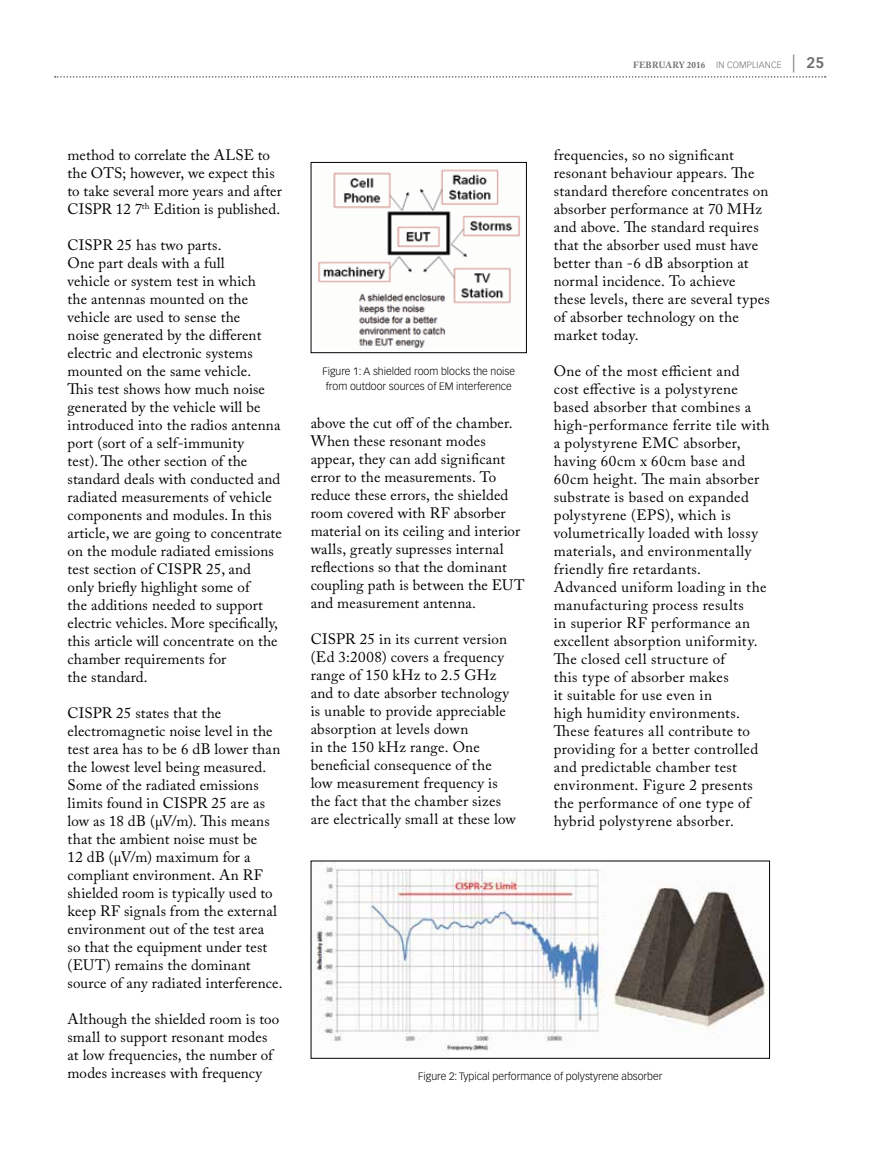
<style>
.page{position:relative;width:878px;height:1175px;background:#fff}
.page>*{position:absolute;margin:0;border:0;box-sizing:border-box;transform-origin:0 0}
.t1{font:15px/18px "Adobe Caslon Pro";letter-spacing:.015em;color:#000}
.t2{font:300 10.5px/15px "Vectora LT Std";color:#000;text-align:center}
.t3{font:700 9px "Adobe Caslon Pro";letter-spacing:.02em;color:#6d6e71}
.s1{font-family:"Vectora LT Std";font-weight:300}
.s2{font-family:"Vectora LT Std";font-weight:300;font-size:18px}
.s3{font-family:"Vectora LT Std";font-size:15px}
</style>
<div class="page">
<svg style="left:55px;top:76px;width:770px;height:2px"></svg>
<img style="left:318px;top:169px;width:203px;height:179px">
<div style="left:310px;top:162px;width:216px;height:191px;border:1px solid #000"></div>
<img style="left:313px;top:862px;width:455px;height:189px">
<p class="t3" style="left:633px;top:60px;width:193px">FEBRUARY 2016 <span class="s1">IN COMPLIANCE</span> <span class="s2">|</span> <span class="s3">25</span></p>
<p class="t1" style="left:68px;top:145px;width:216px">method to correlate the ALSE to the OTS; however, we expect this to take several more years and after CISPR 12 7<sup>th</sup> Edition is published.</p>
<p class="t1" style="left:68px;top:235px;width:216px">CISPR 25 has two parts.<br>One part deals with a full<br>vehicle or system test in which<br>the antennas mounted on the vehicle are used to sense the<br>noise generated by the different electric and electronic systems mounted on the same vehicle.<br>This test shows how much noise generated by the vehicle will be introduced into the radios antenna port (sort of a self-immunity<br>test). The other section of the standard deals with conducted and radiated measurements of vehicle components and modules. In this article, we are going to concentrate on the module radiated emissions test section of CISPR 25, and<br>only briefly highlight some of<br>the additions needed to support electric vehicles. More specifically, this article will concentrate on the chamber requirements for<br>the standard.</p>
<p class="t1" style="left:68px;top:703px;width:216px">CISPR 25 states that the electromagnetic noise level in the test area has to be 6 dB lower than the lowest level being measured.<br>Some of the radiated emissions limits found in CISPR 25 are as low as 18 dB (μV/m). This means that the ambient noise must be<br>12 dB (μV/m) maximum for a compliant environment. An RF shielded room is typically used to keep RF signals from the external environment out of the test area<br>so that the equipment under test (EUT) remains the dominant source of any radiated interference.</p>
<p class="t1" style="left:68px;top:1009px;width:213px">Although the shielded room is too small to support resonant modes at low frequencies, the number of modes increases with frequency</p>
<p class="t2" style="left:322px;top:364px;width:194px">Figure 1: A shielded room blocks the noise from outdoor sources of EM interference</p>
<p class="t1" style="left:311px;top:414px;width:215px">above the cut off of the chamber.<br>When these resonant modes appear, they can add significant error to the measurements. To reduce these errors, the shielded room covered with RF absorber material on its ceiling and interior walls, greatly supresses internal reflections so that the dominant coupling path is between the EUT and measurement antenna.</p>
<p class="t1" style="left:311px;top:630px;width:207px">CISPR 25 in its current version (Ed 3:2008) covers a frequency range of 150 kHz to 2.5 GHz and to date absorber technology is unable to provide appreciable absorption at levels down<br>in the 150 kHz range. One beneficial consequence of the low measurement frequency is the fact that the chamber sizes are electrically small at these low</p>
<p class="t1" style="left:554px;top:145px;width:217px">frequencies, so no significant resonant behaviour appears. The standard therefore concentrates on absorber performance at 70 MHz and above. The standard requires that the absorber used must have better than -6 dB absorption at normal incidence. To achieve these levels, there are several types of absorber technology on the market today.</p>
<p class="t1" style="left:554px;top:361px;width:217px">One of the most efficient and<br>cost effective is a polystyrene based absorber that combines a high-performance ferrite tile with a polystyrene EMC absorber, having 60cm x 60cm base and<br>60cm height. The main absorber substrate is based on expanded polystyrene (EPS), which is volumetrically loaded with lossy materials, and environmentally friendly fire retardants.<br>Advanced uniform loading in the manufacturing process results<br>in superior RF performance an excellent absorption uniformity.<br>The closed cell structure of<br>this type of absorber makes<br>it suitable for use even in<br>high humidity environments.<br>These features all contribute to providing for a better controlled and predictable chamber test environment. Figure 2 presents the performance of one type of hybrid polystyrene absorber.</p>
<p class="t2" style="left:418px;top:1069px;width:246px">Figure 2: Typical performance of polystyrene absorber</p>
</div>
